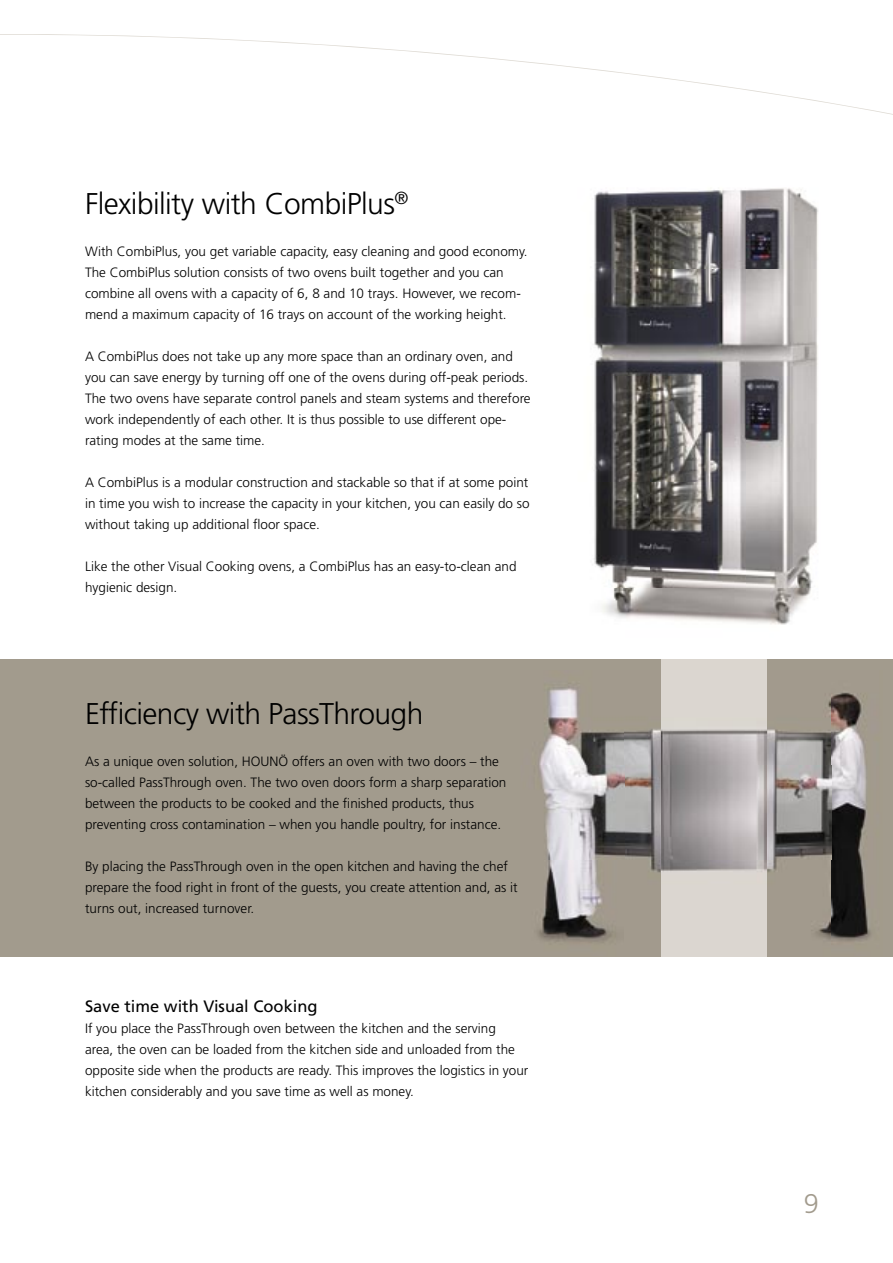
<style>
.page{position:relative;width:893px;height:1263px;background:#fff}
.page>*{position:absolute;margin:0;border:0;box-sizing:border-box;transform-origin:0 0}
.t1{font:300 30px "Frutiger LT";letter-spacing:-.02em;color:#000}
.t2{font:300 27px "Frutiger LT";color:#a29b8d}
.t3{font:16.5px "Frutiger LT";color:#000}
.t4{font:300 13.5px/21px "Frutiger LT";color:#000}
</style>
<div class="page">
<div style="left:0;top:659px;width:893px;height:298px;background:#a29b8d"></div>
<img style="left:594px;top:188px;width:224px;height:437px">
<div style="left:661px;top:659px;width:106px;height:298px;background:#dbd6cf"></div>
<img style="left:537px;top:688px;width:124px;height:255px">
<img style="left:767px;top:692px;width:104px;height:250px">
<img style="left:661px;top:729px;width:106px;height:143px">
<svg style="left:0;top:34px;width:893px;height:81px"></svg>
<h1 class="t1" style="left:85px;top:187px;width:325px">Flexibility with CombiPlus<sup>®</sup></h1>
<p class="t4" style="left:85px;top:241px;width:444px">With CombiPlus, you get variable capacity, easy cleaning and good economy.<br>The CombiPlus solution consists of two ovens built together and you can combine all ovens with a capacity of 6, 8 and 10 trays. However, we recom&shy;mend a maximum capacity of 16 trays on account of the working height.</p>
<p class="t4" style="left:85px;top:346px;width:447px">A CombiPlus does not take up any more space than an ordinary oven, and you can save energy by turning off one of the ovens during off-peak periods.<br>The two ovens have separate control panels and steam systems and therefore work independently of each other. It is thus possible to use different ope&shy;rating modes at the same time.</p>
<p class="t4" style="left:85px;top:472px;width:446px;text-align:justify">A CombiPlus is a modular construction and stackable so that if at some point in time you wish to increase the capacity in your kitchen, you can easily do so without taking up additional floor space.</p>
<p class="t4" style="left:85px;top:556px;width:433px">Like the other Visual Cooking ovens, a CombiPlus has an easy-to-clean and hygienic design.</p>
<h1 class="t1" style="left:85px;top:697px;width:340px">Efficiency with PassThrough</h1>
<p class="t4" style="left:85px;top:751px;width:423px">As a unique oven solution, HOUNÖ offers an oven with two doors – the so-called PassThrough oven. The two oven doors form a sharp separation between the products to be cooked and the finished products, thus preventing cross contamination – when you handle poultry, for instance.</p>
<p class="t4" style="left:85px;top:856px;width:434px">By placing the PassThrough oven in the open kitchen and having the chef prepare the food right in front of the guests, you create attention and, as it turns out, increased turnover.</p>
<p class="t3" style="left:85px;top:996px;width:234px">Save time with Visual Cooking</p>
<p class="t4" style="left:85px;top:1018px;width:445px">If you place the PassThrough oven between the kitchen and the serving<br>area, the oven can be loaded from the kitchen side and unloaded from the opposite side when the products are ready. This improves the logistics in your kitchen considerably and you save time as well as money.</p>
<h2 class="t2" style="left:804px;top:1188px;width:17px">9</h2>
</div>
